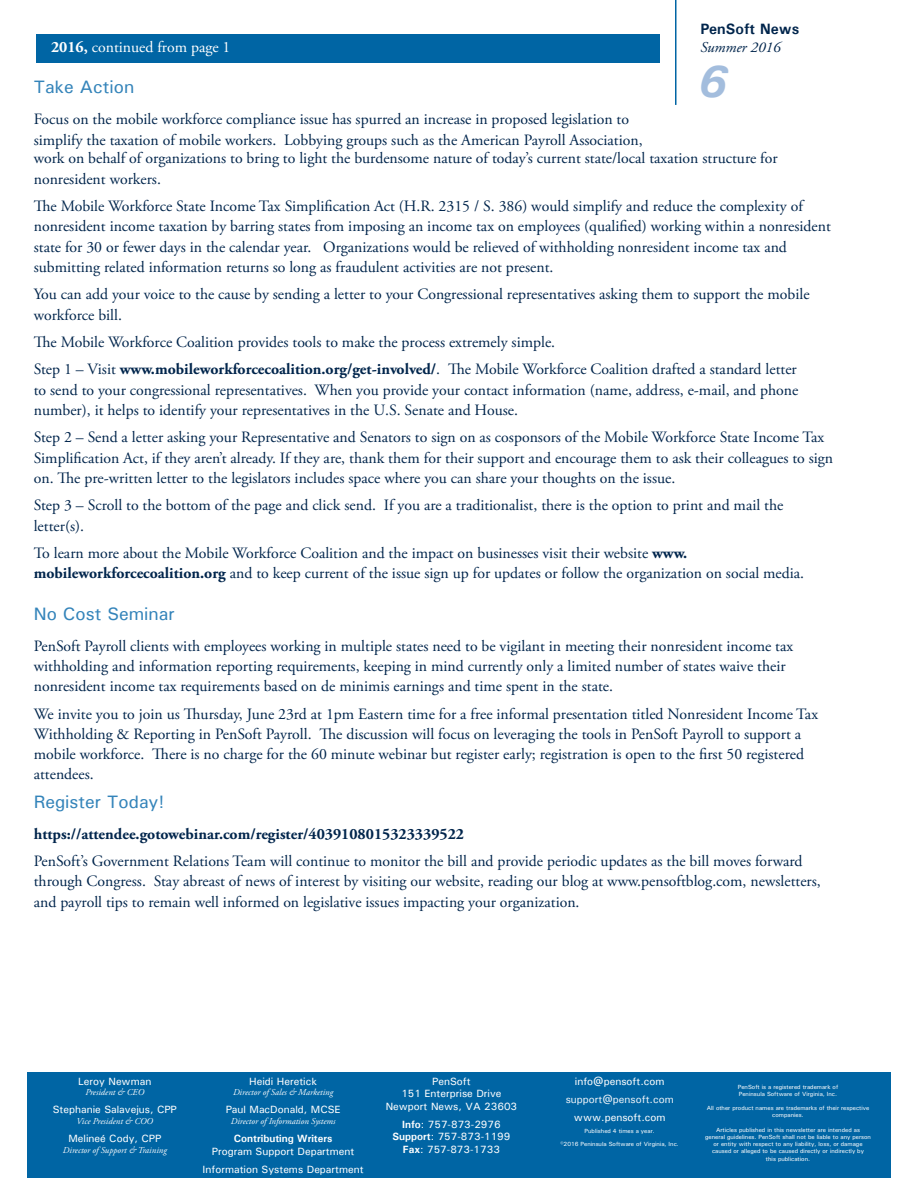
<style>
.page{position:relative;width:918px;height:1188px;background:#fff}
.page>*{position:absolute;margin:0;border:0;box-sizing:border-box;transform-origin:0 0}
.page_number{font:italic 700 45px "Univers";color:#a3bddd}
.Subhead_2{font:500 18px "Univers";color:#3484ba}
.Paragraph_Text{font:15.75px/20.2px "Adobe Garamond Pro";color:#00254c}
.Paragraph_Text_Last{font:15.75px/20.2px "Adobe Garamond Pro";color:#00254c}
.Paragraph_Text-2{font:700 15.75px "Adobe Garamond Pro";color:#00254c}
.Paragraph_Text-3{font:15.75px "Adobe Garamond Pro";color:#fff}
.Text_Plain{font:700 15px "Univers";color:#00254c}
.Text_Plain-2{font:italic 15px "Adobe Garamond Pro";color:#00254c}
.Credits{font:500 10.5px "Univers";color:#fff}
.Credits_Last{font:500 10.5px "Univers";color:#fff}
.Credits-2{font:700 10.5px "Univers";color:#fff}
.Credits_Last-2{font:500 10.5px "Univers";color:#edf2f8}
.Credits_Title{font:italic 9px "Adobe Garamond Pro";color:#fff}
.Small_Credits{font:500 6px/7.2px "Univers";color:#fff;text-align:center}
.Credits_Address_Last{font:500 6px "Univers";color:#fff}
.s1{font-weight:700}
</style>
<div class="page">
<div style="left:27px;top:1072px;width:864px;height:106px;background:#0065a4"></div>
<hr style="left:675px;top:0;width:1px;height:105px;background:#0065a4">
<div style="left:37px;top:34px;width:623px;height:28px;background:#0065a4"></div>
<p class="Text_Plain" style="left:700px;top:19px;width:101px">PenSoft News</p>
<p class="Text_Plain-2" style="left:700px;top:38px;width:82px">Summer 2016</p>
<p class="page_number" style="left:698px;top:53px;width:30px">6</p>
<p class="Paragraph_Text-3" style="left:51px;top:37px;width:181px"><span class="s1">2016,</span> continued from page 1</p>
<p class="Subhead_2" style="left:34px;top:76px;width:102px">Take Action</p>
<p class="Paragraph_Text" style="left:34px;top:110px;width:610px">Focus on the mobile workforce compliance issue has spurred an increase in proposed legislation to simplify the taxation of mobile workers. Lobbying groups such as the American Payroll Association,</p>
<p class="Paragraph_Text" style="left:34px;top:149px;width:745px">work on behalf of organizations to bring to light the burdensome nature of today’s current state/local taxation structure for nonresident workers.</p>
<p class="Paragraph_Text" style="left:34px;top:197px;width:799px">The Mobile Workforce State Income Tax Simplification Act (H.R. 2315 / S. 386) would simplify and reduce the complexity of nonresident income taxation by barring states from imposing an income tax on employees (qualified) working within a nonresident state for 30 or fewer days in the calendar year. Organizations would be relieved of withholding nonresident income tax and submitting related information returns so long as fraudulent activities are not present.</p>
<p class="Paragraph_Text" style="left:34px;top:285px;width:777px">You can add your voice to the cause by sending a letter to your Congressional representatives asking them to support the mobile workforce bill.</p>
<p class="Paragraph_Text" style="left:34px;top:332px;width:523px">The Mobile Workforce Coalition provides tools to make the process extremely simple.</p>
<p class="Paragraph_Text" style="left:34px;top:360px;width:766px;text-align:justify">Step 1 – Visit <span class="s1">www.mobileworkforcecoalition.org/get-involved/</span>. The Mobile Workforce Coalition drafted a standard letter to send to your congressional representatives. When you provide your contact information (name, address, e-mail, and phone number), it helps to identify your representatives in the U.S. Senate and House.</p>
<p class="Paragraph_Text" style="left:34px;top:428px;width:801px">Step 2 – Send a letter asking your Representative and Senators to sign on as cosponsors of the Mobile Workforce State Income Tax<br>Simplification Act, if they aren’t already. If they are, thank them for their support and encourage them to ask their colleagues to sign on. The pre-written letter to the legislators includes space where you can share your thoughts on the issue.</p>
<p class="Paragraph_Text" style="left:34px;top:496px;width:751px">Step 3 – Scroll to the bottom of the page and click send. If you are a traditionalist, there is the option to print and mail the letter(s).</p>
<p class="Paragraph_Text_Last" style="left:34px;top:543px;width:772px">To learn more about the Mobile Workforce Coalition and the impact on businesses visit their website <span class="s1">www. mobileworkforcecoalition.org</span> and to keep current of the issue sign up for updates or follow the organization on social media.</p>
<p class="Subhead_2" style="left:34px;top:602px;width:143px">No Cost Seminar</p>
<p class="Paragraph_Text" style="left:34px;top:636px;width:761px">PenSoft Payroll clients with employees working in multiple states need to be vigilant in meeting their nonresident income tax withholding and information reporting requirements, keeping in mind currently only a limited number of states waive their nonresident income tax requirements based on de minimis earnings and time spent in the state.</p>
<p class="Paragraph_Text" style="left:34px;top:704px;width:786px">We invite you to join us Thursday, June 23rd at 1pm Eastern time for a free informal presentation titled Nonresident Income Tax Withholding &amp; Reporting in PenSoft Payroll. The discussion will focus on leveraging the tools in PenSoft Payroll to support a mobile workforce. There is no charge for the 60 minute webinar but register early; registration is open to the first 50 registered attendees.</p>
<p class="Subhead_2" style="left:34px;top:790px;width:132px">Register Today!</p>
<p class="Paragraph_Text-2" style="left:34px;top:824px;width:432px">https://attendee.gotowebinar.com/register/4039108015323339522</p>
<p class="Paragraph_Text" style="left:34px;top:852px;width:789px">PenSoft’s Government Relations Team will continue to monitor the bill and provide periodic updates as the bill moves forward through Congress. Stay abreast of news of interest by visiting our website, reading our blog at www.pensoftblog.com, newsletters, and payroll tips to remain well informed on legislative issues impacting your organization.</p>
<p class="Credits" style="left:78px;top:1074px;width:75px">Leroy Newman</p>
<p class="Credits_Title" style="left:85px;top:1087px;width:60px">President &amp; CEO</p>
<p class="Credits" style="left:53px;top:1103px;width:125px">Stephanie Salavejus, CPP</p>
<p class="Credits_Title" style="left:76px;top:1116px;width:78px">Vice President &amp; COO</p>
<p class="Credits" style="left:68px;top:1132px;width:94px">Melineé Cody, CPP</p>
<p class="Credits_Title" style="left:63px;top:1145px;width:105px">Director of Support &amp; Training</p>
<p class="Credits" style="left:249px;top:1074px;width:69px">Heidi Heretick</p>
<p class="Credits_Title" style="left:233px;top:1087px;width:102px">Director of Sales &amp; Marketing</p>
<p class="Credits" style="left:226px;top:1103px;width:109px">Paul MacDonald, MCSE</p>
<p class="Credits_Title" style="left:231px;top:1116px;width:106px">Director of Information Systems</p>
<p class="Credits-2" style="left:234px;top:1132px;width:100px">Contributing Writers</p>
<p class="Credits_Last" style="left:212px;top:1144px;width:144px">Program Support Department</p>
<p class="Credits_Last" style="left:203px;top:1162px;width:163px">Information Systems Department</p>
<p class="Credits" style="left:432px;top:1074px;width:40px">PenSoft</p>
<p class="Credits" style="left:401px;top:1087px;width:102px">151 Enterprise Drive</p>
<p class="Credits_Last" style="left:386px;top:1099px;width:133px">Newport News, VA 23603</p>
<p class="Credits" style="left:402px;top:1117px;width:100px"><span class="s1">Info</span>: 757-873-2976</p>
<p class="Credits" style="left:392px;top:1130px;width:120px"><span class="s1">Support</span>: 757-873-1199</p>
<p class="Credits_Last" style="left:403px;top:1143px;width:99px"><span class="s1">Fax</span>: 757-873-1733</p>
<p class="Credits_Last" style="left:575px;top:1074px;width:91px">info@pensoft.com</p>
<p class="Credits_Last-2" style="left:566px;top:1092px;width:110px">support@pensoft.com</p>
<p class="Credits_Last" style="left:574px;top:1110px;width:93px">www.pensoft.com</p>
<p class="Credits_Address_Last" style="left:585px;top:1127px;width:72px">Published 4 times a year.</p>
<p class="Small_Credits" style="left:561px;top:1140px;width:120px">©2016 Peninsula Software of Virginia, Inc.</p>
<p class="Small_Credits" style="left:738px;top:1083px;width:102px">PenSoft is a registered trademark of</p>
<p class="Small_Credits" style="left:739px;top:1090px;width:100px">Peninsula Software of Virginia, Inc.</p>
<p class="Small_Credits" style="left:707px;top:1104px;width:164px">All other product names are trademarks of their respective companies.</p>
<p class="Small_Credits" style="left:705px;top:1126px;width:167px">Articles published in this newsletter are intended as<br>general guidelines. PenSoft shall not be liable to any person or entity with respect to any liability, loss, or damage caused or alleged to be caused directly or indirectly by<br>this publication.</p>
</div>
